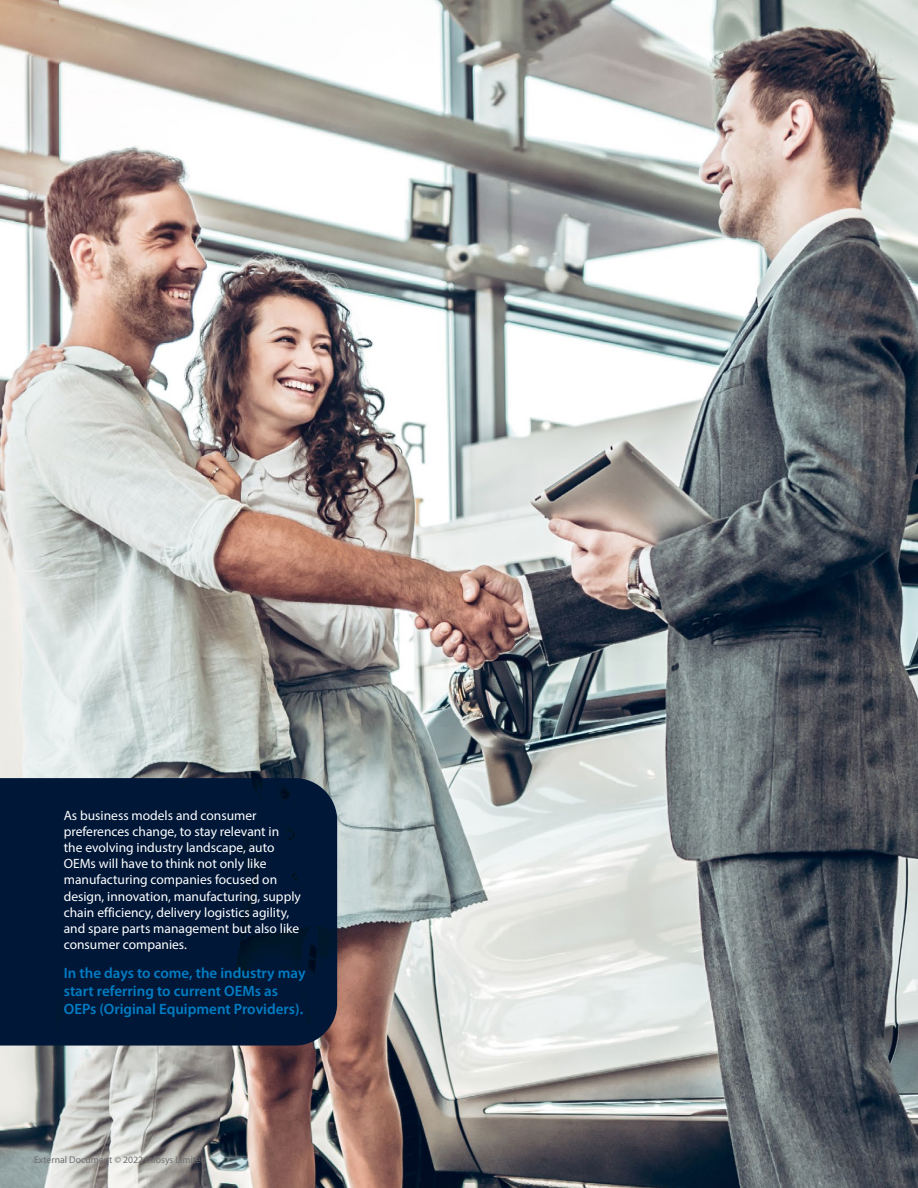
<style>
.page{position:relative;width:918px;height:1188px;background:#fff}
.page>*{position:absolute;margin:0;border:0;box-sizing:border-box;transform-origin:0 0}
.t1{font:600 15px/18px "Myriad Pro";color:#007dc3}
.t2{font:13.5px/16.2px "Myriad Pro";color:#fff}
.t3{font:9.75px "Myriad Pro";color:#6d6e71}
</style>
<div class="page">
<img style="left:0;top:0;width:918px;height:1188px">
<div style="left:0;top:778px;width:337px;height:268px;background:#001738"></div>
<p class="t2" style="left:64px;top:807px;width:239px">As business models and consumer preferences change, to stay relevant in the evolving industry landscape, auto OEMs will have to think not only like manufacturing companies focused on design, innovation, manufacturing, supply chain efficiency, delivery logistics agility, and spare parts management but also like consumer companies.</p>
<p class="t1" style="left:64px;top:964px;width:243px">In the days to come, the industry may start referring to current OEMs as<br>OEPs (Original Equipment Providers).</p>
<p class="t3" style="left:34px;top:1154px;width:174px">External Document © 2022 Infosys Limited</p>
</div>
